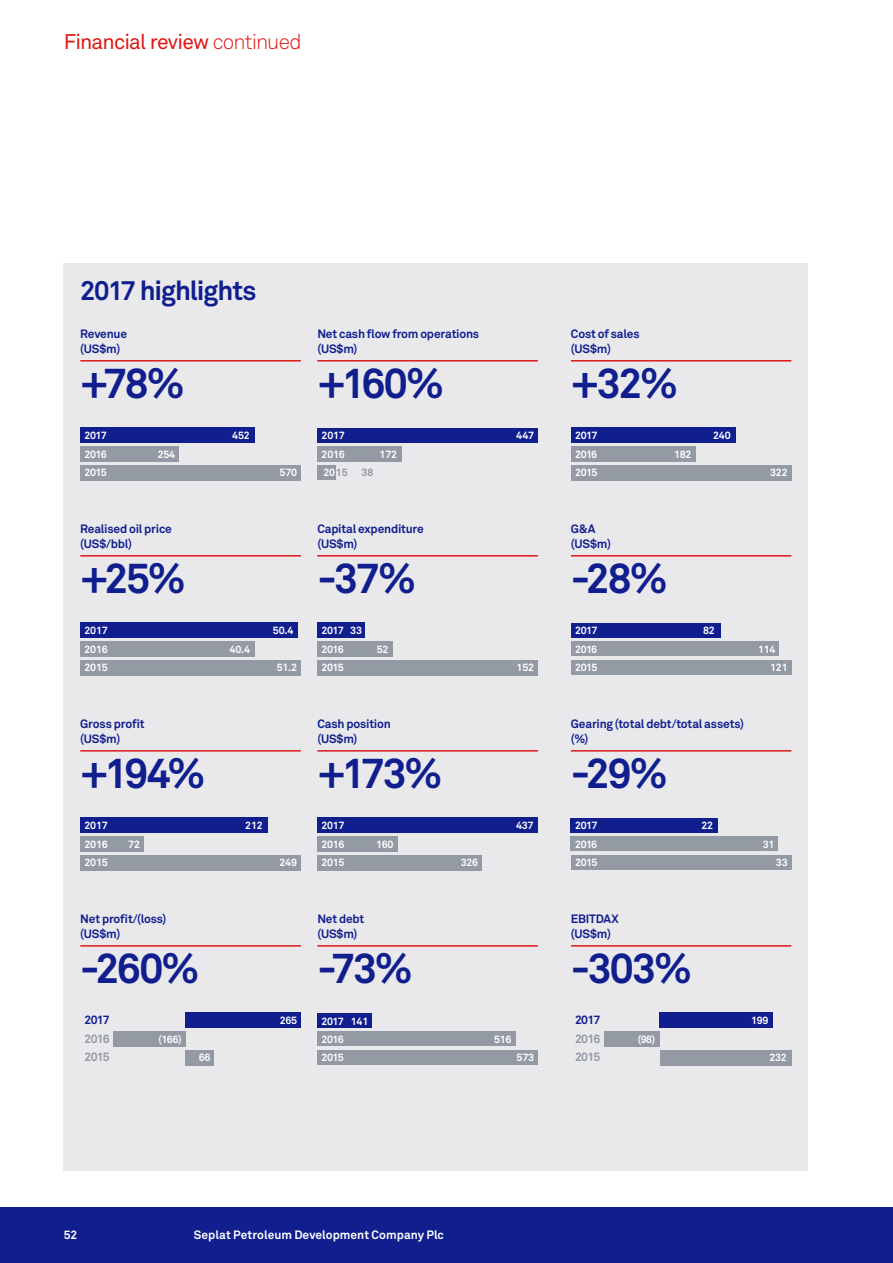
<style>
.page{position:relative;width:893px;height:1263px;background:#fff}
.page>*{position:absolute;margin:0;border:0;box-sizing:border-box;transform-origin:0 0}
._11_Pull_Out_Figure{font:700 42px "Akkurat Pro";letter-spacing:-.05em;color:#101e8e}
._00_Page_Heading_L4{font:700 27px "Akkurat Pro";letter-spacing:-.04em;color:#101e8e}
.Section_Header{font:21px "Akkurat Pro";letter-spacing:-.04em;color:#de1815}
._11_Pull_Out_Heading{font:700 12px/15px "Akkurat Pro";letter-spacing:-.015em;color:#101e8e}
.t1{font:700 12px "Akkurat Pro";letter-spacing:.005em;color:#fff}
.t2{font:700 12px "Akkurat Pro";letter-spacing:-.06em;color:#939aa4}
.t3{font:700 10.5px/18.8px "Akkurat Pro";letter-spacing:-.03em;color:#fff}
.t4{font:700 10.5px/17.9px "Akkurat Pro";letter-spacing:-.05em;color:#fff}
.t5{font:700 10.5px/18.8px "Akkurat Pro";letter-spacing:-.06em;color:#fff}
.t6{font:700 10.5px "Akkurat Pro";color:#939aa4}
.s1{font-weight:300}
.s2{color:#939aa4}
</style>
<div class="page">
<div style="left:64px;top:262px;width:744px;height:908px;background:#e9e9ec"></div>
<div style="left:80px;top:428px;width:175px;height:14px;background:#101e8e"></div>
<div style="left:80px;top:446px;width:99px;height:15px;background:#939aa4"></div>
<div style="left:80px;top:465px;width:221px;height:15px;background:#939aa4"></div>
<div style="left:317px;top:428px;width:221px;height:14px;background:#101e8e"></div>
<div style="left:317px;top:446px;width:85px;height:15px;background:#939aa4"></div>
<div style="left:317px;top:465px;width:19px;height:15px;background:#939aa4"></div>
<div style="left:80px;top:622px;width:217px;height:16px;background:#101e8e"></div>
<div style="left:80px;top:641px;width:174px;height:15px;background:#939aa4"></div>
<div style="left:80px;top:660px;width:221px;height:15px;background:#939aa4"></div>
<div style="left:80px;top:818px;width:188px;height:15px;background:#101e8e"></div>
<div style="left:80px;top:836px;width:64px;height:15px;background:#939aa4"></div>
<div style="left:80px;top:855px;width:221px;height:15px;background:#939aa4"></div>
<div style="left:317px;top:623px;width:48px;height:15px;background:#101e8e"></div>
<div style="left:317px;top:641px;width:76px;height:15px;background:#939aa4"></div>
<div style="left:317px;top:660px;width:221px;height:15px;background:#939aa4"></div>
<div style="left:317px;top:818px;width:221px;height:15px;background:#101e8e"></div>
<div style="left:317px;top:836px;width:81px;height:15px;background:#939aa4"></div>
<div style="left:317px;top:855px;width:165px;height:15px;background:#939aa4"></div>
<div style="left:186px;top:1013px;width:115px;height:15px;background:#101e8e"></div>
<div style="left:113px;top:1031px;width:73px;height:15px;background:#939aa4"></div>
<div style="left:186px;top:1050px;width:28px;height:15px;background:#939aa4"></div>
<div style="left:317px;top:1013px;width:55px;height:14px;background:#101e8e"></div>
<div style="left:317px;top:1031px;width:199px;height:15px;background:#939aa4"></div>
<div style="left:317px;top:1050px;width:221px;height:15px;background:#939aa4"></div>
<div style="left:571px;top:428px;width:164px;height:15px;background:#101e8e"></div>
<div style="left:571px;top:446px;width:124px;height:15px;background:#939aa4"></div>
<div style="left:571px;top:465px;width:220px;height:15px;background:#939aa4"></div>
<div style="left:571px;top:623px;width:149px;height:14px;background:#101e8e"></div>
<div style="left:571px;top:641px;width:208px;height:15px;background:#939aa4"></div>
<div style="left:571px;top:660px;width:220px;height:15px;background:#939aa4"></div>
<div style="left:571px;top:818px;width:147px;height:14px;background:#101e8e"></div>
<div style="left:571px;top:836px;width:207px;height:15px;background:#939aa4"></div>
<div style="left:571px;top:855px;width:220px;height:15px;background:#939aa4"></div>
<div style="left:660px;top:1013px;width:113px;height:15px;background:#101e8e"></div>
<div style="left:604px;top:1031px;width:56px;height:15px;background:#939aa4"></div>
<div style="left:660px;top:1050px;width:131px;height:15px;background:#939aa4"></div>
<hr style="left:80px;top:360px;width:221px;height:2px;background:#de1815">
<hr style="left:80px;top:555px;width:221px;height:2px;background:#de1815">
<hr style="left:80px;top:750px;width:221px;height:2px;background:#de1815">
<hr style="left:80px;top:945px;width:221px;height:2px;background:#de1815">
<hr style="left:317px;top:360px;width:221px;height:2px;background:#de1815">
<hr style="left:317px;top:555px;width:221px;height:2px;background:#de1815">
<hr style="left:317px;top:750px;width:221px;height:2px;background:#de1815">
<hr style="left:317px;top:945px;width:221px;height:2px;background:#de1815">
<hr style="left:571px;top:360px;width:220px;height:2px;background:#de1815">
<hr style="left:571px;top:555px;width:220px;height:2px;background:#de1815">
<hr style="left:571px;top:750px;width:220px;height:2px;background:#de1815">
<hr style="left:571px;top:945px;width:220px;height:2px;background:#de1815">
<div style="left:0;top:1208px;width:893px;height:55px;background:#101e8e"></div>
<p class="Section_Header" style="left:64px;top:29px;width:239px">Financial review <span class="s1">continued</span></p>
<p class="_00_Page_Heading_L4" style="left:80px;top:274px;width:178px">2017 highlights</p>
<p class="_11_Pull_Out_Heading" style="left:80px;top:326px;width:48px">Revenue (US$m)</p>
<p class="_11_Pull_Out_Figure" style="left:80px;top:357px;width:106px">+78%</p>
<p class="t3" style="left:85px;top:426px;width:24px">2017</p>
<p class="t3" style="left:232px;top:426px;width:19px">452</p>
<p class="t3" style="left:85px;top:444px;width:24px">2016</p>
<p class="t3" style="left:158px;top:444px;width:19px">254</p>
<p class="t3" style="left:85px;top:463px;width:24px">2015</p>
<p class="t3" style="left:280px;top:463px;width:19px">570</p>
<p class="_11_Pull_Out_Heading" style="left:80px;top:521px;width:93px">Realised oil price (US$/bbl)</p>
<p class="_11_Pull_Out_Figure" style="left:80px;top:552px;width:107px">+25%</p>
<p class="t3" style="left:85px;top:621px;width:25px">2017</p>
<p class="t3" style="left:273px;top:621px;width:22px">50.4</p>
<p class="t3" style="left:85px;top:639px;width:25px">2016</p>
<p class="t3" style="left:230px;top:639px;width:22px">40.4</p>
<p class="t3" style="left:85px;top:658px;width:25px">2015</p>
<p class="t3" style="left:277px;top:658px;width:22px">51.2</p>
<p class="_11_Pull_Out_Heading" style="left:80px;top:716px;width:66px">Gross profit (US$m)</p>
<p class="_11_Pull_Out_Figure" style="left:80px;top:747px;width:127px">+194%</p>
<p class="t3" style="left:85px;top:816px;width:25px">2017</p>
<p class="t3" style="left:245px;top:816px;width:19px">212</p>
<p class="t3" style="left:85px;top:834px;width:25px">2016</p>
<p class="t3" style="left:128px;top:834px;width:13px">72</p>
<p class="t3" style="left:85px;top:853px;width:25px">2015</p>
<p class="t3" style="left:280px;top:853px;width:19px">249</p>
<p class="_11_Pull_Out_Heading" style="left:80px;top:911px;width:88px">Net profit/(loss) (US$m)</p>
<p class="_11_Pull_Out_Figure" style="left:80px;top:942px;width:121px">-260%</p>
<p class="_11_Pull_Out_Heading" style="left:85px;top:1012px;width:27px">2017</p>
<p class="t3" style="left:280px;top:1011px;width:19px">265</p>
<p class="t2" style="left:85px;top:1031px;width:27px">2016</p>
<p class="t3" style="left:158px;top:1029px;width:25px">(166)</p>
<p class="t2" style="left:85px;top:1050px;width:27px">2015</p>
<p class="t3" style="left:199px;top:1048px;width:13px">66</p>
<p class="_11_Pull_Out_Heading" style="left:317px;top:326px;width:163px">Net cash flow from operations (US$m)</p>
<p class="_11_Pull_Out_Figure" style="left:317px;top:357px;width:128px">+160%</p>
<p class="t3" style="left:322px;top:426px;width:25px">2017</p>
<p class="t3" style="left:516px;top:426px;width:19px">447</p>
<p class="t3" style="left:322px;top:444px;width:28px">2016<br>20<span class="s2">15</span></p>
<p class="t3" style="left:380px;top:444px;width:19px">172</p>
<p class="t6" style="left:362px;top:466px;width:13px">38</p>
<p class="_11_Pull_Out_Heading" style="left:317px;top:521px;width:108px">Capital expenditure (US$m)</p>
<p class="_11_Pull_Out_Figure" style="left:317px;top:552px;width:100px">-37%</p>
<p class="t5" style="left:322px;top:621px;width:42px">2017 33<br>2016</p>
<p class="t3" style="left:377px;top:639px;width:13px">52</p>
<p class="t3" style="left:322px;top:658px;width:24px">2015</p>
<p class="t3" style="left:517px;top:658px;width:19px">152</p>
<p class="_11_Pull_Out_Heading" style="left:317px;top:716px;width:75px">Cash position (US$m)</p>
<p class="_11_Pull_Out_Figure" style="left:317px;top:747px;width:127px">+173%</p>
<p class="t3" style="left:322px;top:816px;width:24px">2017</p>
<p class="t3" style="left:516px;top:816px;width:19px">437</p>
<p class="t3" style="left:322px;top:834px;width:24px">2016</p>
<p class="t3" style="left:376px;top:834px;width:19px">160</p>
<p class="t3" style="left:322px;top:853px;width:24px">2015</p>
<p class="t3" style="left:461px;top:853px;width:19px">326</p>
<p class="_11_Pull_Out_Heading" style="left:317px;top:911px;width:49px">Net debt (US$m)</p>
<p class="_11_Pull_Out_Figure" style="left:317px;top:942px;width:97px">-73%</p>
<p class="t4" style="left:322px;top:1012px;width:48px">2017 141<br>2016</p>
<p class="t3" style="left:494px;top:1029px;width:19px">516</p>
<p class="t3" style="left:322px;top:1048px;width:24px">2015</p>
<p class="t3" style="left:517px;top:1048px;width:19px">573</p>
<p class="_11_Pull_Out_Heading" style="left:571px;top:326px;width:70px">Cost of sales (US$m)</p>
<p class="_11_Pull_Out_Figure" style="left:571px;top:357px;width:109px">+32%</p>
<p class="t3" style="left:575px;top:426px;width:24px">2017</p>
<p class="t3" style="left:713px;top:426px;width:19px">240</p>
<p class="t3" style="left:575px;top:444px;width:24px">2016</p>
<p class="t3" style="left:674px;top:444px;width:19px">182</p>
<p class="t3" style="left:575px;top:463px;width:24px">2015</p>
<p class="t3" style="left:770px;top:463px;width:19px">322</p>
<p class="_11_Pull_Out_Heading" style="left:571px;top:521px;width:42px">G&amp;A (US$m)</p>
<p class="_11_Pull_Out_Figure" style="left:571px;top:552px;width:98px">-28%</p>
<p class="t3" style="left:575px;top:621px;width:24px">2017</p>
<p class="t3" style="left:703px;top:621px;width:13px">82</p>
<p class="t3" style="left:575px;top:639px;width:24px">2016</p>
<p class="t3" style="left:758px;top:639px;width:19px">114</p>
<p class="t3" style="left:575px;top:658px;width:24px">2015</p>
<p class="t3" style="left:770px;top:658px;width:19px">121</p>
<p class="_11_Pull_Out_Heading" style="left:571px;top:716px;width:175px">Gearing (total debt/total assets) (%)</p>
<p class="_11_Pull_Out_Figure" style="left:571px;top:747px;width:98px">-29%</p>
<p class="t3" style="left:575px;top:816px;width:24px">2017</p>
<p class="t3" style="left:701px;top:816px;width:13px">22</p>
<p class="t3" style="left:575px;top:834px;width:24px">2016</p>
<p class="t3" style="left:763px;top:834px;width:13px">31</p>
<p class="t3" style="left:575px;top:853px;width:24px">2015</p>
<p class="t3" style="left:776px;top:853px;width:13px">33</p>
<p class="_11_Pull_Out_Heading" style="left:571px;top:911px;width:49px">EBITDAX (US$m)</p>
<p class="_11_Pull_Out_Figure" style="left:571px;top:942px;width:123px">-303%</p>
<p class="_11_Pull_Out_Heading" style="left:575px;top:1012px;width:27px">2017</p>
<p class="t3" style="left:751px;top:1011px;width:19px">199</p>
<p class="t2" style="left:575px;top:1031px;width:27px">2016</p>
<p class="t3" style="left:638px;top:1029px;width:19px">(98)</p>
<p class="t2" style="left:575px;top:1050px;width:27px">2015</p>
<p class="t3" style="left:770px;top:1048px;width:19px">232</p>
<p class="t1" style="left:64px;top:1227px;width:15px">52</p>
<p class="t1" style="left:194px;top:1227px;width:252px">Seplat Petroleum Development Company Plc</p>
</div>
